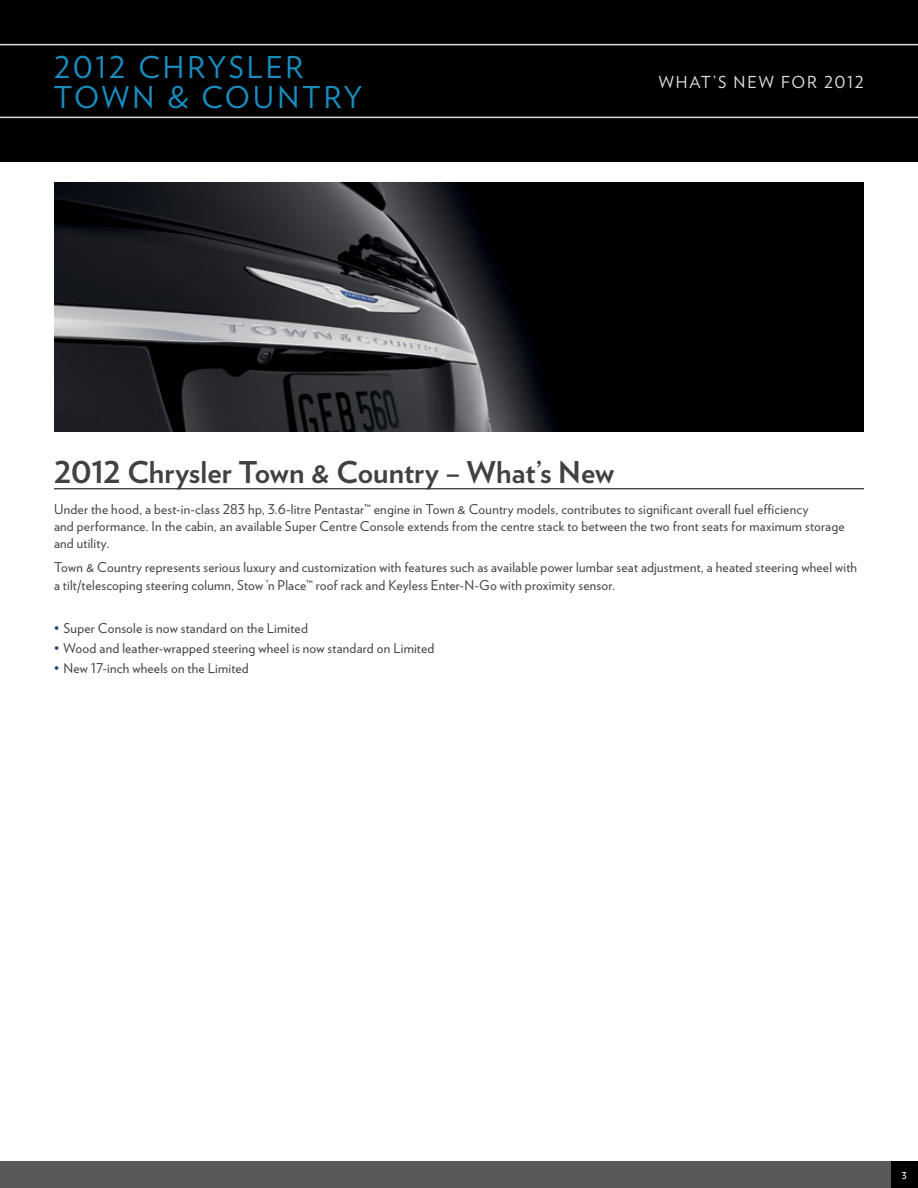
<style>
.page{position:relative;width:918px;height:1188px;background:#fff}
.page>*{position:absolute;margin:0;border:0;box-sizing:border-box;transform-origin:0 0}
.t1{font:700 30px "Verlag";color:#414042}
.t2{font:30px/30px "Verlag";letter-spacing:.08em;color:#1a8dc0}
.t3{font:16.5px "Verlag";letter-spacing:.115em;color:#dcddde}
.t4{font:13.5px/17.2px "Verlag";letter-spacing:.015em;color:#414042}
.t5{font:12px "Verlag";color:#fff}
.s1{color:#274969}
</style>
<div class="page">
<hr style="left:54px;top:488px;width:810px;height:1px;background:#000">
<img style="left:54px;top:182px;width:810px;height:250px">
<div style="left:0;top:0;width:918px;height:162px;background:#000"></div>
<div style="left:0;top:1161px;width:918px;height:27px;background:#58595b"></div>
<div style="left:891px;top:1161px;width:27px;height:27px;background:#000"></div>
<svg style="left:0;top:44px;width:918px;height:74px"></svg>
<h1 class="t2" style="left:54px;top:51px;width:242px">2012 Chrysler<br>Town</h1>
<h1 class="t2" style="left:167px;top:81px;width:109px">&amp; Countr</h1>
<h1 class="t2" style="left:344px;top:81px;width:21px">y</h1>
<p class="t3" style="left:659px;top:69px;width:207px">What’s New for 2012</p>
<h1 class="t1" style="left:54px;top:449px;width:562px">2012 Chrysler Town &amp; Country – What’s N ew</h1>
<p class="t4" style="left:54px;top:500px;width:792px">Under the hood, a best-in-class 283 hp, 3.6-litre Pentastar™ engine in Town &amp; Country models, contributes to significant overall fuel efficiency<br>and performance. In the cabin, an available Super Centre Console extends from the centre stack to between the two front seats for maximum storage and utility.</p>
<p class="t4" style="left:54px;top:558px;width:805px">Town &amp; Country represents serious luxury and customization with features such as available power lumbar seat adjustment, a heated steering wheel with a tilt/telescoping steering column, Stow ’n Place™ roof rack and Keyless Enter-N-Go with proximity sensor.</p>
<p class="t4" style="left:54px;top:619px;width:255px"><span class="s1">•</span> Super Console is now standard on the Limited</p>
<p class="t4" style="left:54px;top:639px;width:382px"><span class="s1">•</span> Wood and leather-wrapped steering wheel is now standard on Limited</p>
<p class="t4" style="left:54px;top:659px;width:196px"><span class="s1">•</span> New 17-inch wheels on the Limited</p>
<p class="t5" style="left:902px;top:1166px;width:7px">3</p>
</div>
